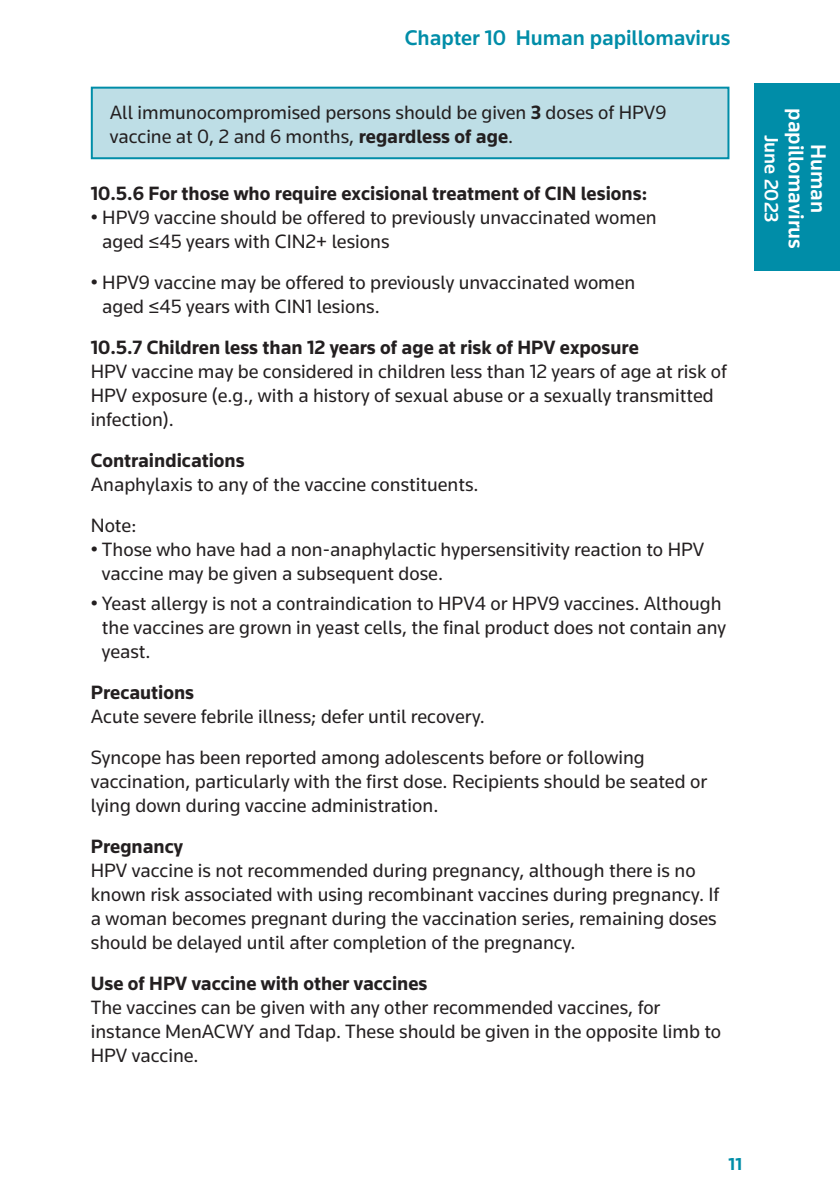
<style>
.page{position:relative;width:840px;height:1191px;background:#fff}
.page>*{position:absolute;margin:0;border:0;box-sizing:border-box;transform-origin:0 0}
.t1{font:500 22px "Knowledge";color:#008da8}
.t2{font:500 22px/22px "Knowledge";color:#fff;text-align:center}
.t3{font:20px/24px "Knowledge";color:#231f20}
.t4{font:700 20px "Knowledge";color:#231f20}
.t5{font:500 20px "Knowledge";color:#fff}
.t6{font:700 18px "Knowledge";color:#008da8}
.s1{font-weight:700}
</style>
<div class="page">
<div style="left:754px;top:84px;width:85px;height:187px;background:#008da8"></div>
<div style="left:92px;top:88px;width:636px;height:70px;background:#bedee6"></div>
<div style="left:91px;top:87px;width:638px;height:72px;border:2px solid #008da8"></div>
<p class="t1" style="left:404px;top:24px;width:327px">Chapter 10 Human papillomavirus</p>
<p class="t3" style="left:110px;top:100px;width:558px">All immunocompromised persons should be given <span class="s1">3</span> doses of HPV9 vaccine at 0, 2 and 6 months, <span class="s1">regardless of age</span>.</p>
<p class="t4" style="left:91px;top:181px;width:557px">10.5.6 For those who require excisional treatment of CIN lesions:</p>
<p class="t3" style="left:102px;top:205px;width:555px;text-indent:-12px">• HPV9 vaccine should be offered to previously unvaccinated women aged ≤45 years with CIN2+ lesions</p>
<p class="t3" style="left:102px;top:270px;width:534px;text-indent:-12px">• HPV9 vaccine may be offered to previously unvaccinated women aged ≤45 years with CIN1 lesions.</p>
<p class="t4" style="left:91px;top:335px;width:549px">10.5.7 Children less than 12 years of age at risk of HPV exposure</p>
<p class="t3" style="left:91px;top:359px;width:637px">HPV vaccine may be considered in children less than 12 years of age at risk of<br>HPV exposure (e.g., with a history of sexual abuse or a sexually transmitted infection).</p>
<p class="t4" style="left:91px;top:448px;width:155px">Contraindications</p>
<p class="t3" style="left:91px;top:464px;width:389px;line-height:41px">Anaphylaxis to any of the vaccine constituents.<br>Note:</p>
<p class="t3" style="left:102px;top:537px;width:603px;text-indent:-11px">• Those who have had a non-anaphylactic hypersensitivity reaction to HPV vaccine may be given a subsequent dose.</p>
<p class="t3" style="left:102px;top:591px;width:625px;text-indent:-11px">• Yeast allergy is not a contraindication to HPV4 or HPV9 vaccines. Although the vaccines are grown in yeast cells, the final product does not contain any yeast.</p>
<p class="t4" style="left:91px;top:680px;width:105px">Precautions</p>
<p class="t3" style="left:91px;top:695px;width:555px;line-height:41px">Acute severe febrile illness; defer until recovery.<br>Syncope has been reported among adolescents before or following</p>
<p class="t3" style="left:91px;top:769px;width:617px">vaccination, particularly with the first dose. Recipients should be seated or lying down during vaccine administration.</p>
<p class="t4" style="left:91px;top:834px;width:94px">Pregnancy</p>
<p class="t3" style="left:91px;top:858px;width:630px">HPV vaccine is not recommended during pregnancy, although there is no known risk associated with using recombinant vaccines during pregnancy. If a woman becomes pregnant during the vaccination series, remaining doses should be delayed until after completion of the pregnancy.</p>
<p class="t4" style="left:91px;top:971px;width:338px">Use of HPV vaccine with other vaccines</p>
<p class="t3" style="left:91px;top:995px;width:631px">The vaccines can be given with any other recommended vaccines, for instance MenACWY and Tdap. These should be given in the opposite limb to<br>HPV vaccine.</p>
<p class="t2" style="left:829px;top:108px;width:142px;rotate:90deg">Human papillomavirus</p>
<p class="t5" style="left:783px;top:135px;width:89px;rotate:90deg">June 2023</p>
<p class="t6" style="left:728px;top:1153px;width:15px">11</p>
</div>
